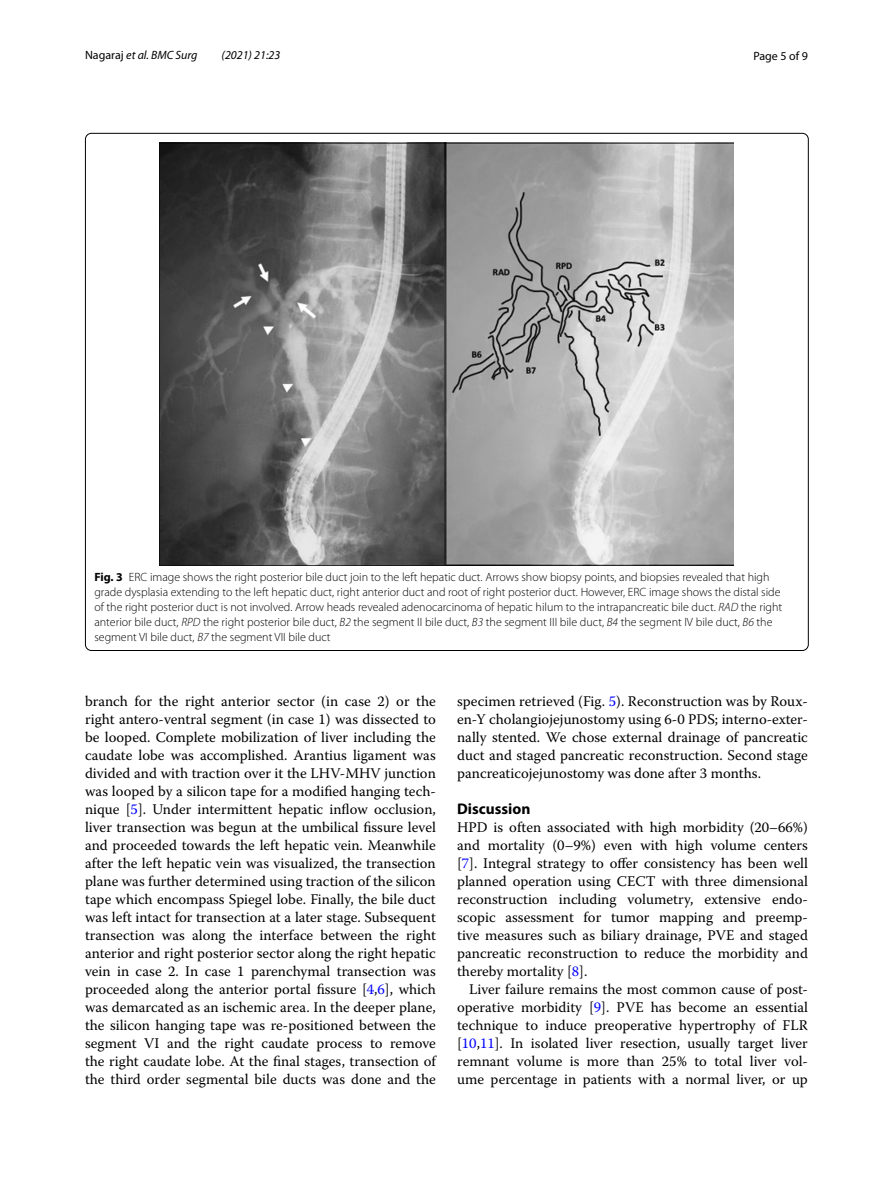
<style>
.page{position:relative;width:893px;height:1187px;background:#fff}
.page>*{position:absolute;margin:0;border:0;box-sizing:border-box;transform-origin:0 0}
.t1{font:700 15.45px "Myriad Pro";color:#000}
.t2{font:14.7px/18px "Warnock Pro";color:#000;text-align:justify}
.t3{font:300 12px/15px "Myriad Pro";color:#000}
.t4{font:italic 12px "Myriad Pro";color:#000}
.t5{font:12px "Myriad Pro";color:#000}
.s1{font-style:normal}
.s2{font-weight:700}
.s3{font-style:italic}
.s4{color:#00f}
</style>
<div class="page">
<img style="left:160px;top:142px;width:574px;height:424px">
<p class="t4" style="left:85px;top:48px;width:114px"><span class="s1">Nagaraj</span> et al. BMC Surg</p>
<p class="t4" style="left:222px;top:48px;width:60px">(2021) 21:23</p>
<p class="t5" style="left:753px;top:48px;width:56px">Page 5 of 9</p>
<p class="t3" style="left:94px;top:569px;width:689px"><span class="s2">Fig. 3</span> ERC image shows the right posterior bile duct join to the left hepatic duct. Arrows show biopsy points, and biopsies revealed that high grade dysplasia extending to the left hepatic duct, right anterior duct and root of right posterior duct. However, ERC image shows the distal side of the right posterior duct is not involved. Arrow heads revealed adenocarcinoma of hepatic hilum to the intrapancreatic bile duct. <span class="s3">RAD</span> the right anterior bile duct, <span class="s3">RPD</span> the right posterior bile duct, <span class="s3">B2</span> the segment II bile duct, <span class="s3">B3</span> the segment III bile duct, <span class="s3">B4</span> the segment IV bile duct, <span class="s3">B6</span> the segment VI bile duct, <span class="s3">B7</span> the segment VII bile duct</p>
<p class="t2" style="left:85px;top:691px;width:352px">branch for the right anterior sector (in case 2) or the right antero-ventral segment (in case 1) was dissected to be looped. Complete mobilization of liver including the caudate lobe was accomplished. Arantius ligament was divided and with traction over it the LHV-MHV junction was looped by a silicon tape for a modified hanging tech&shy;nique [<span class="s4">5</span>]. Under intermittent hepatic inflow occlusion, liver transection was begun at the umbilical fissure level and proceeded towards the left hepatic vein. Meanwhile after the left hepatic vein was visualized, the transection plane was further determined using traction of the silicon tape which encompass Spiegel lobe. Finally, the bile duct was left intact for transection at a later stage. Subsequent transection was along the interface between the right anterior and right posterior sector along the right hepatic vein in case 2. In case 1 parenchymal transection was proceeded along the anterior portal fissure [<span class="s4">4</span>,<span class="s4">6</span>], which was demarcated as an ischemic area. In the deeper plane, the silicon hanging tape was re-positioned between the segment VI and the right caudate process to remove the right caudate lobe. At the final stages, transection of the third order segmental bile ducts was done and the</p>
<p class="t2" style="left:457px;top:691px;width:352px">specimen retrieved (Fig. <span class="s4">5</span>). Reconstruction was by Roux&shy;en-Y cholangiojejunostomy using 6-0 PDS; interno-exter&shy;nally stented. We chose external drainage of pancreatic duct and staged pancreatic reconstruction. Second stage pancreaticojejunostomy was done after 3 months.</p>
<p class="t1" style="left:457px;top:798px;width:75px">Discussion</p>
<p class="t2" style="left:457px;top:817px;width:352px">HPD is often associated with high morbidity (20–66%) and mortality (0–9%) even with high volume centers [<span class="s4">7</span>]. Integral strategy to offer consistency has been well planned operation using CECT with three dimensional reconstruction including volumetry, extensive endo&shy;scopic assessment for tumor mapping and preemp&shy;tive measures such as biliary drainage, PVE and staged pancreatic reconstruction to reduce the morbidity and thereby mortality [<span class="s4">8</span>].</p>
<p class="t2" style="left:457px;top:979px;width:352px;text-indent:12px">Liver failure remains the most common cause of post&shy;operative morbidity [<span class="s4">9</span>]. PVE has become an essential technique to induce preoperative hypertrophy of FLR [<span class="s4">10</span>,<span class="s4">11</span>]. In isolated liver resection, usually target liver remnant volume is more than 25% to total liver vol&shy;ume percentage in patients with a normal liver, or up</p>
</div>
